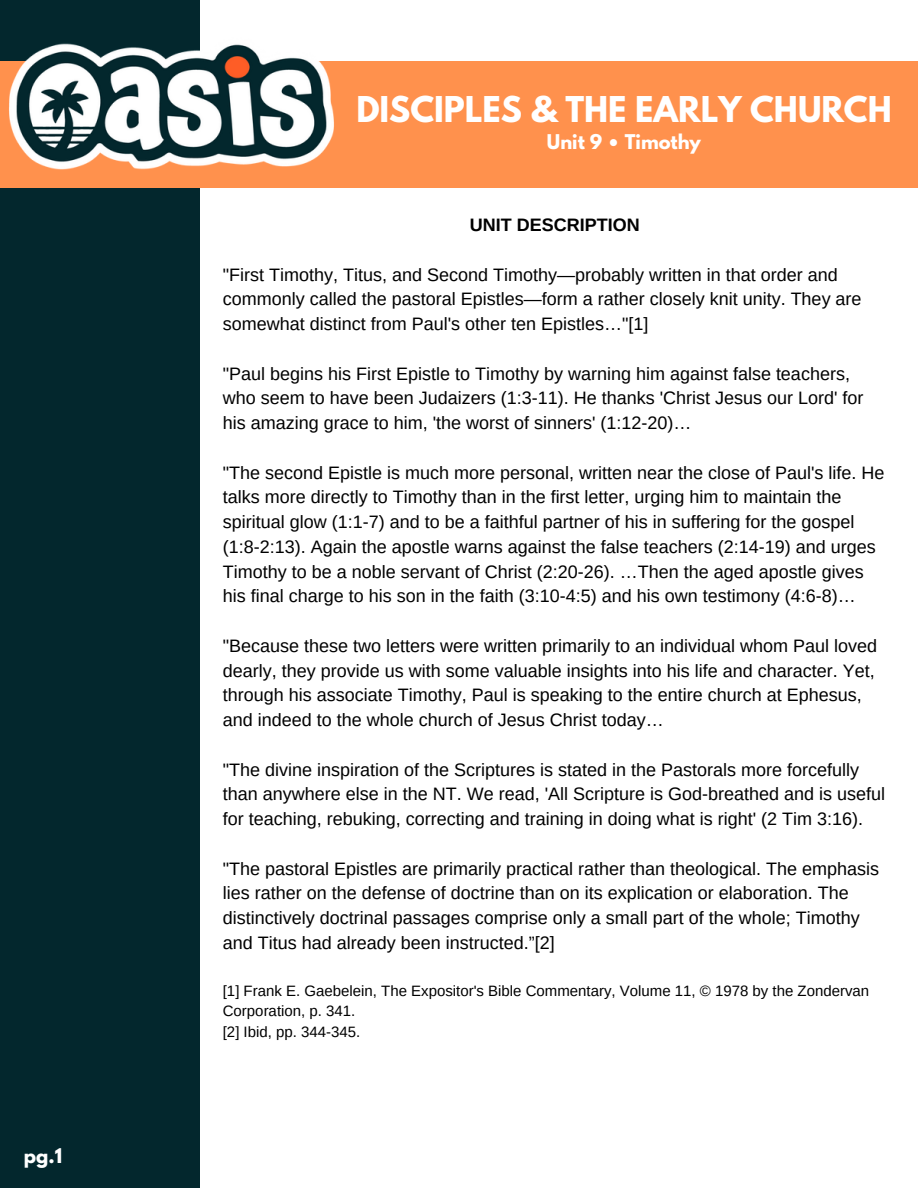
<style>
.page{position:relative;width:918px;height:1188px;background:#fff}
.page>*{position:absolute;margin:0;border:0;box-sizing:border-box;transform-origin:0 0}
.t1{font:700 31.5px "League Spartan";color:#fff}
.t2{font:18px/24.8px "Arimo";color:#000}
.t3{font:700 18px "League Spartan";color:#fff}
.t4{font:700 18px "Arimo";color:#000}
.t5{font:15px/20.2px "Arimo";color:#000}
</style>
<div class="page">
<div style="left:0;top:0;width:199px;height:1188px;background:#03272d"></div>
<div style="left:0;top:62px;width:918px;height:126px;background:#ff914d"></div>
<img style="left:7px;top:37px;width:330px;height:132px">
<p class="t3" style="left:24px;top:1146px;width:40px">pg.1</p>
<p class="t1" style="left:356px;top:94px;width:537px">DISCIPLES &amp; THE EARLY CHURCH</p>
<h1 class="t3" style="left:547px;top:133px;width:156px">Unit 9 • Timothy</h1>
<h3 class="t4" style="left:470px;top:215px;width:171px">UNIT DESCRIPTION</h3>
<h2 class="t2" style="left:223px;top:262px;width:640px">"First Timothy, Titus, and Second Timothy—probably written in that order and commonly called the pastoral Epistles—form a rather closely knit unity. They are somewhat distinct from Paul's other ten Epistles…"[1]</h2>
<h4 class="t2" style="left:223px;top:361px;width:642px">"Paul begins his First Epistle to Timothy by warning him against false teachers, who seem to have been Judaizers (1:3-11). He thanks 'Christ Jesus our Lord' for his amazing grace to him, 'the worst of sinners' (1:12-20)…</h4>
<h4 class="t2" style="left:223px;top:460px;width:663px">"The second Epistle is much more personal, written near the close of Paul's life. He talks more directly to Timothy than in the first letter, urging him to maintain the spiritual glow (1:1-7) and to be a faithful partner of his in suffering for the gospel (1:8-2:13). Again the apostle warns against the false teachers (2:14-19) and urges Timothy to be a noble servant of Christ (2:20-26). …Then the aged apostle gives his final charge to his son in the faith (3:10-4:5) and his own testimony (4:6-8)…</h4>
<h4 class="t2" style="left:223px;top:633px;width:656px">"Because these two letters were written primarily to an individual whom Paul loved dearly, they provide us with some valuable insights into his life and character. Yet, through his associate Timothy, Paul is speaking to the entire church at Ephesus, and indeed to the whole church of Jesus Christ today…</h4>
<h4 class="t2" style="left:223px;top:757px;width:664px">"The divine inspiration of the Scriptures is stated in the Pastorals more forcefully than anywhere else in the NT. We read, 'All Scripture is God-breathed and is useful for teaching, rebuking, correcting and training in doing what is right' (2 Tim 3:16).</h4>
<h4 class="t2" style="left:223px;top:856px;width:658px">"The pastoral Epistles are primarily practical rather than theological. The emphasis lies rather on the defense of doctrine than on its explication or elaboration. The distinctively doctrinal passages comprise only a small part of the whole; Timothy and Titus had already been instructed.”[2]</h4>
<h4 class="t5" style="left:223px;top:981px;width:648px">[1] Frank E. Gaebelein, The Expositor's Bible Commentary, Volume 11, © 1978 by the Zondervan<br>Corporation, p. 341.</h4>
<p class="t5" style="left:223px;top:1021px;width:139px">[2] Ibid, pp. 344-345.</p>
</div>
